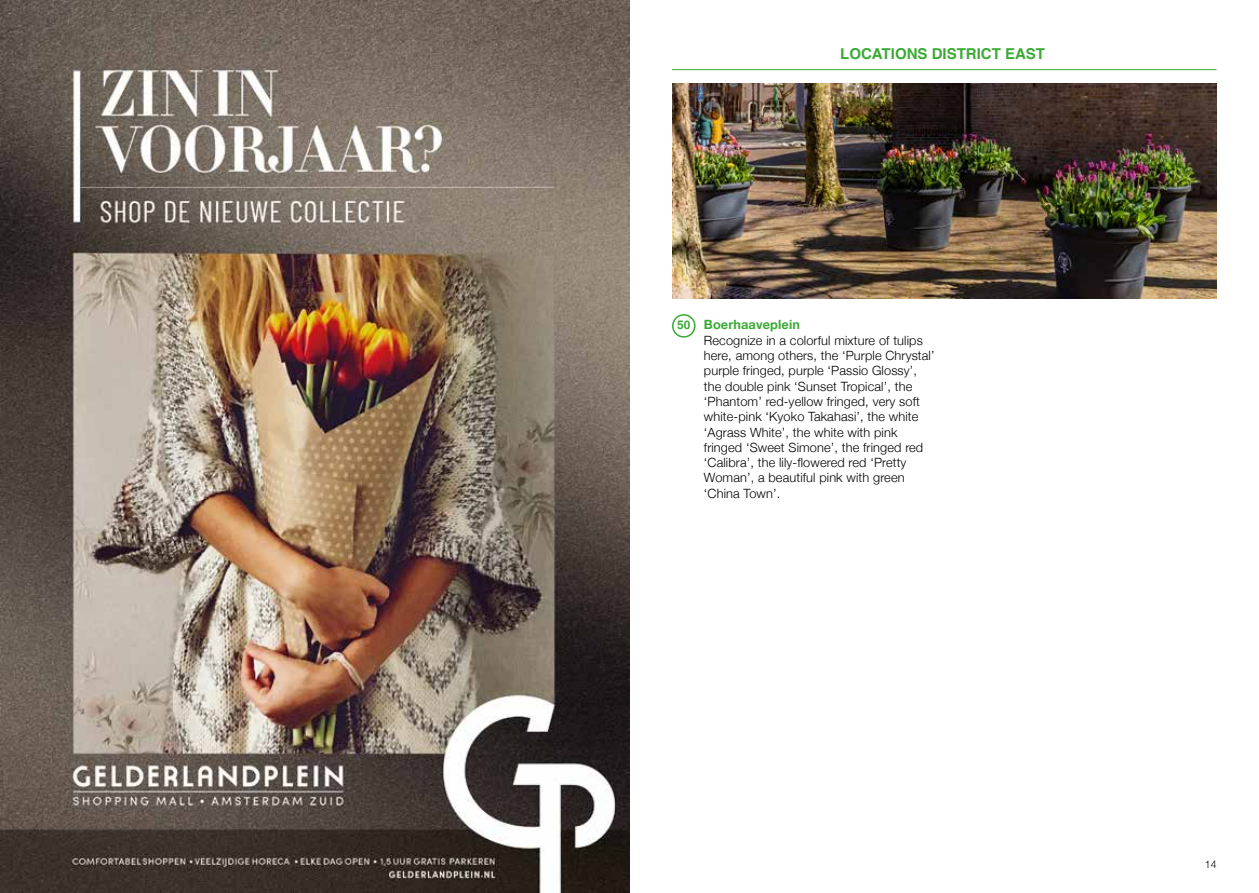
<style>
.page{position:relative;width:1259px;height:893px;background:#fff}
.page>*{position:absolute;margin:0;border:0;box-sizing:border-box;transform-origin:0 0}
.t1{font:700 15px "Helvetica";color:#3aaa35}
.t2{font:300 12.75px/15.3px "Helvetica Neue";letter-spacing:.01em;color:#000}
.t3{font:700 12.75px "Helvetica Neue";letter-spacing:.01em;color:#3aaa35}
.t4{font:700 12px "Helvetica";color:#3aaa35}
.t5{font:300 10.5px "Helvetica Neue";color:#000}
</style>
<div class="page">
<img style="left:0;top:0;width:629px;height:893px">
<hr style="left:672px;top:69px;width:544px;height:1px;background:#3aaa35">
<div style="left:672px;top:314px;width:23px;height:24px;border:2px solid #3aaa35;border-radius:50%"></div>
<img style="left:672px;top:83px;width:544px;height:216px">
<p class="t1" style="left:840px;top:44px;width:206px">LOCATIONS DISTRICT EAST</p>
<p class="t4" style="left:677px;top:318px;width:15px">50</p>
<p class="t3" style="left:704px;top:315px;width:98px">Boerhaaveplein</p>
<p class="t2" style="left:704px;top:332px;width:232px">Recognize in a colorful mixture of tulips here, among others, the ‘Purple Chrystal’ purple fringed, purple ‘Passio Glossy’, the double pink ‘Sunset Tropical’, the ‘Phantom’ red-yellow fringed, very soft white-pink ‘Kyoko Takahasi’, the white ‘Agrass White’, the white with pink fringed ‘Sweet Simone’, the fringed red ‘Calibra’, the lily-flowered red ‘Pretty Woman’, a beautiful pink with green ‘China Town’.</p>
<p class="t5" style="left:1204px;top:856px;width:13px">14</p>
</div>
